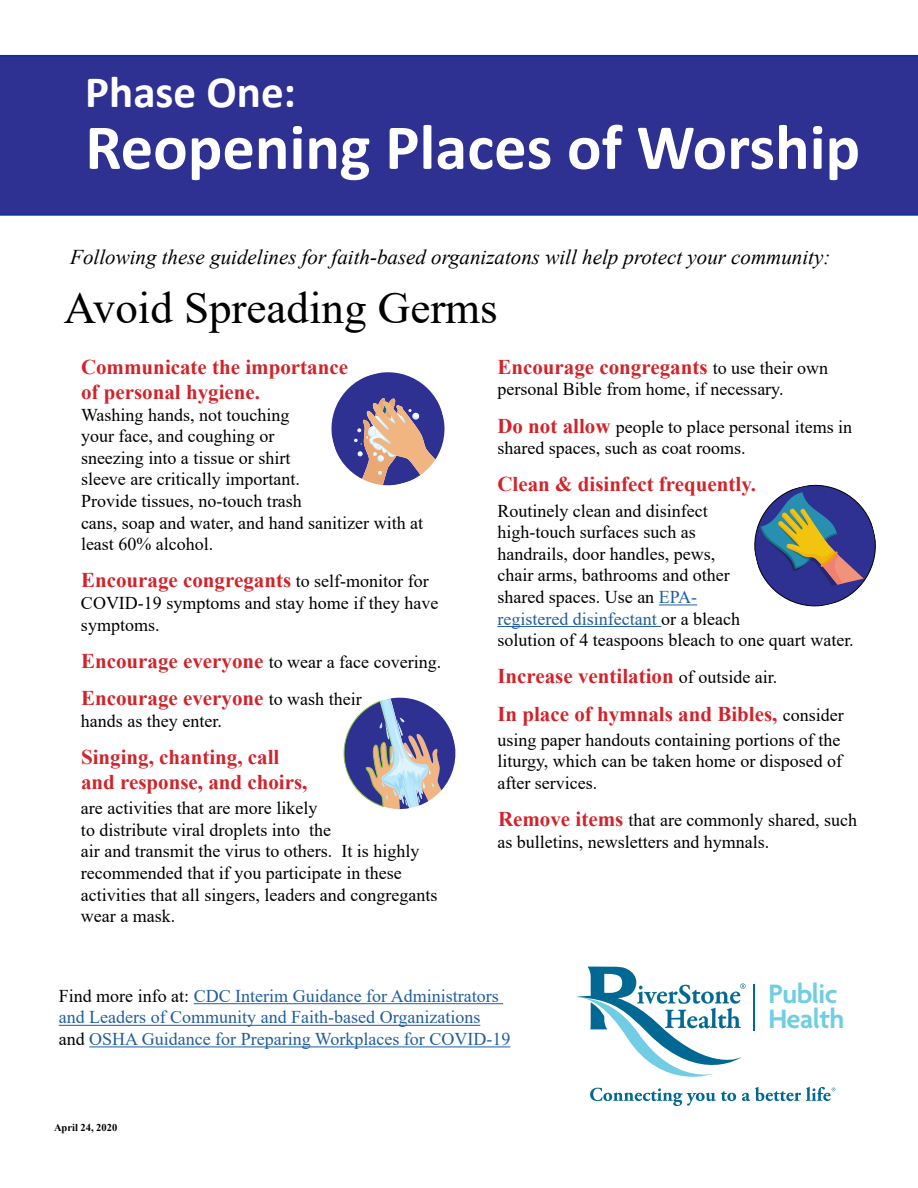
<style>
.page{position:relative;width:918px;height:1188px;background:#fff}
.page>*{position:absolute;margin:0;border:0;box-sizing:border-box;transform-origin:0 0}
.t1{font:700 64.5px "Calibri";color:#fff}
.t2{font:45px "Times New Roman";color:#000}
.t3{font:700 45px "Calibri";color:#fff}
.t4{font:600 28.8px/24.9px "Agenda";letter-spacing:-.02em;color:#70cde3}
.t5{font:700 21px/25.2px "Times New Roman";color:#d2232a}
.t6{font:italic 21px "Times New Roman";color:#000}
.t7{font:18px/21.6px "Times New Roman";color:#000}
.t8{font:18px/21.6px "Times New Roman";color:#215e9e}
.t9{font:700 10.5px "Times New Roman";color:#000}
.s1{font-weight:400;font-size:18px;color:#000}
.s2{font-weight:700;font-size:21px;color:#d2232a}
.s3{color:#215e9e}
.s4{color:#000}
</style>
<div class="page">
<hr style="left:659px;top:605px;width:38px;height:1px;background:#215e9e">
<hr style="left:497px;top:626px;width:164px;height:1px;background:#215e9e">
<div style="left:0;top:55px;width:918px;height:161px;background:#2e3092"></div>
<svg style="left:331px;top:372px;width:114px;height:114px"></svg>
<svg style="left:343px;top:697px;width:113px;height:112px"></svg>
<svg style="left:754px;top:484px;width:122px;height:123px"></svg>
<svg style="left:575px;top:967px;width:260px;height:139px"></svg>
<hr style="left:194px;top:1003px;width:309px;height:1px;background:#215e9e">
<hr style="left:59px;top:1025px;width:421px;height:1px;background:#215e9e">
<hr style="left:89px;top:1046px;width:421px;height:1px;background:#215e9e">
<h2 class="t3" style="left:85px;top:74px;width:212px">Phase One:</h2>
<h1 class="t1" style="left:85px;top:120px;width:776px">Reopening Places of Worship</h1>
<p class="t6" style="left:70px;top:245px;width:762px">Following these guidelines for faith-based organizatons will help protect your community:</p>
<h2 class="t2" style="left:64px;top:283px;width:436px">Avoid Spreading Germs</h2>
<p class="t5" style="left:81px;top:354px;width:268px">Communicate the importance of personal hygiene.</p>
<p class="t7" style="left:81px;top:404px;width:344px">Washing hands, not touching<br>your face, and coughing or<br>sneezing into a tissue or shirt<br>sleeve are critically important.<br>Provide tissues, no-touch trash<br>cans, soap and water, and hand sanitizer with at least 60% alcohol.</p>
<p class="t5" style="left:81px;top:568px;width:349px">Encourage congregants <span class="s1">to self-monitor for</span></p>
<p class="t7" style="left:81px;top:592px;width:359px">COVID-19 symptoms and stay home if they have symptoms.</p>
<p class="t7" style="left:81px;top:651px;width:362px"><span class="s2">Encourage everyone</span> to wear a face covering.</p>
<p class="t5" style="left:81px;top:685px;width:282px">Encourage everyone <span class="s1">to wash their</span></p>
<p class="t7" style="left:81px;top:710px;width:142px">hands as they enter.</p>
<p class="t5" style="left:81px;top:744px;width:228px">Singing, chanting, call and response, and choirs,</p>
<p class="t7" style="left:81px;top:797px;width:358px">are activities that are more likely<br>to distribute viral droplets into the<br>air and transmit the virus to others. It is highly recommended that if you participate in these activities that all singers, leaders and congregants wear a mask.</p>
<p class="t5" style="left:497px;top:354px;width:332px">Encourage congregants <span class="s1">to use their own</span></p>
<p class="t7" style="left:497px;top:371px;width:356px;line-height:37.2px">personal Bible from home, if necessary.<br><span class="s2">Do not allow</span> people to place personal items in</p>
<p class="t7" style="left:497px;top:437px;width:250px">shared spaces, such as coat rooms.</p>
<p class="t5" style="left:497px;top:472px;width:260px">Clean &amp; disinfect frequently.</p>
<p class="t7" style="left:497px;top:500px;width:358px">Routinely clean and disinfect<br>high-touch surfaces such as<br>handrails, door handles, pews,<br>chair arms, bathrooms and other<br>shared spaces. Use an <span class="s3">EPA-<br>registered disinfectant</span> or a bleach<br>solution of 4 teaspoons bleach to one quart water.</p>
<p class="t5" style="left:497px;top:658px;width:348px;line-height:37.2px">Increase ventilation <span class="s1">of outside air.<br></span>In place of hymnals and Bibles, <span class="s1">consider</span></p>
<p class="t7" style="left:497px;top:729px;width:346px;text-align:justify">using paper handouts containing portions of the liturgy, which can be taken home or disposed of after services.</p>
<p class="t7" style="left:497px;top:809px;width:361px"><span class="s2">Remove items</span> that are commonly shared, such as bulletins, newsletters and hymnals.</p>
<p class="t8" style="left:59px;top:985px;width:453px"><span class="s4">Find more info at:</span> CDC Interim Guidance for Administrators and Leaders of Community and Faith-based Organizations <span class="s4">and</span> OSHA Guidance for Preparing Workplaces for COVID-19</p>
<p class="t9" style="left:54px;top:1122px;width:65px">April 24, 2020</p>
<h3 class="t4" style="left:768px;top:983px;width:78px">Public<br>Health</h3>
</div>
